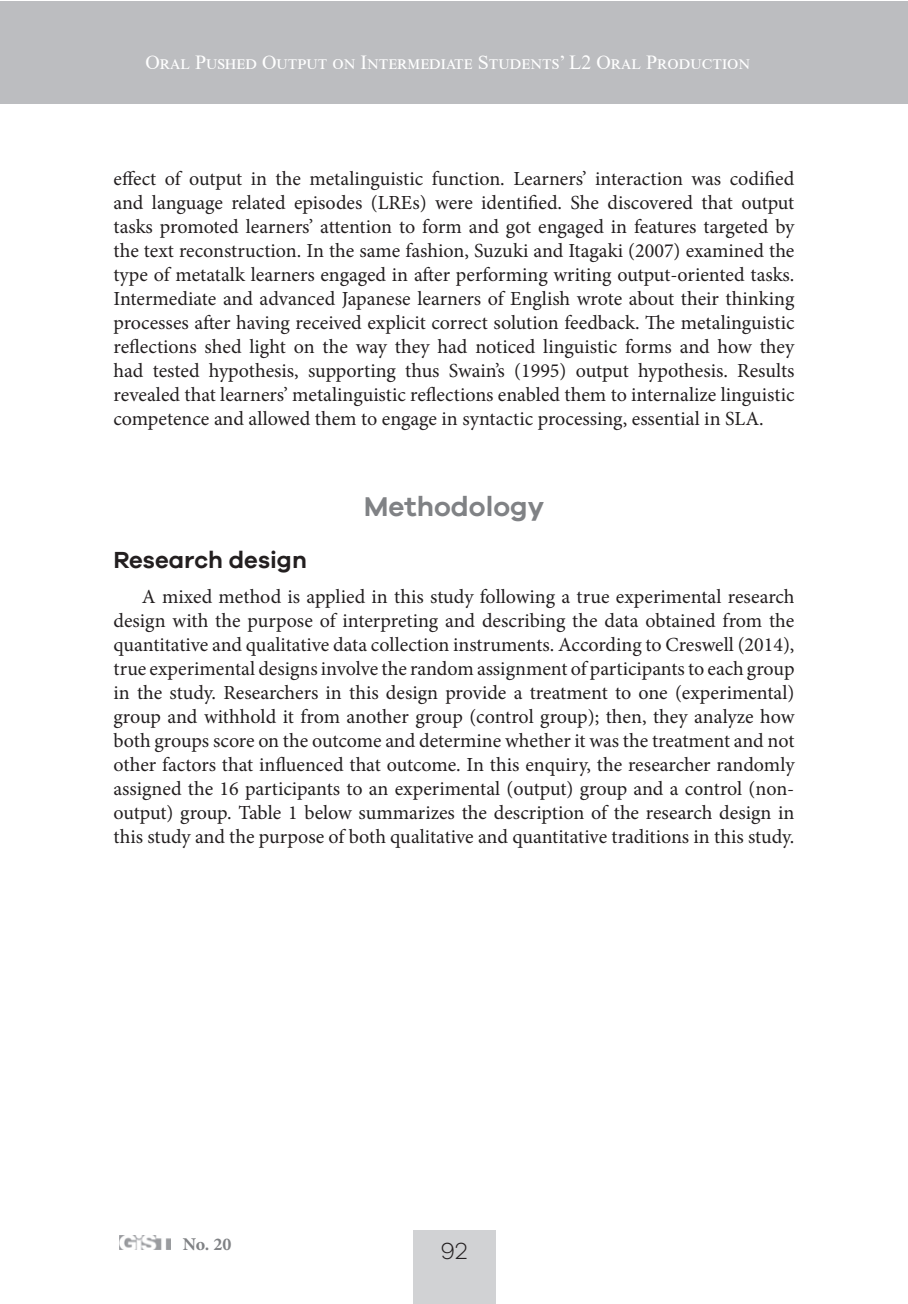
<style>
.page{position:relative;width:908px;height:1304px;background:#fff}
.page>*{position:absolute;margin:0;border:0;box-sizing:border-box;transform-origin:0 0}
.t1{font:600 28px "Galano Grotesque";color:#808285}
.t2{font:600 24px "Galano Grotesque";color:#231f20}
.t3{font:300 24px "Galano Grotesque";color:#231f20}
.t4{font:20px/24px "Minion Pro";color:#231f20;text-align:justify}
.t5{font:20px "Times New Roman";letter-spacing:.03em;color:#fff}
.t6{font:700 18px "Minion Pro";color:#808285}
</style>
<div class="page">
<div style="left:412px;top:1230px;width:83px;height:74px;background:#d1d2d4"></div>
<img style="left:120px;top:1236px;width:51px;height:13px">
<div style="left:0;top:1px;width:907px;height:102px;background:#bcbdc0"></div>
<p class="t5" style="left:145px;top:48px;width:604px">Oral Pushed Output on Intermediate Students’ L2 Oral Production</p>
<p class="t4" style="left:113px;top:166px;width:682px">effect of output in the metalinguistic function. Learners’ interaction was codified and language related episodes (LREs) were identified. She discovered that output tasks promoted learners’ attention to form and got engaged in features targeted by the text reconstruction. In the same fashion, Suzuki and Itagaki (2007) examined the type of metatalk learners engaged in after performing writing output-oriented tasks.<br>Intermediate and advanced Japanese learners of English wrote about their thinking processes after having received explicit correct solution feedback. The metalinguistic reflections shed light on the way they had noticed linguistic forms and how they had tested hypothesis, supporting thus Swain’s (1995) output hypothesis. Results revealed that learners’ metalinguistic reflections enabled them to internalize linguistic competence and allowed them to engage in syntactic processing, essential in SLA.</p>
<h1 class="t1" style="left:363px;top:490px;width:182px">Methodology</h1>
<p class="t2" style="left:113px;top:545px;width:195px">Research design</p>
<p class="t4" style="left:113px;top:585px;width:682px;text-indent:28px">A mixed method is applied in this study following a true experimental research design with the purpose of interpreting and describing the data obtained from the quantitative and qualitative data collection instruments. According to Creswell (2014), true experimental designs involve the random assignment of participants to each group in the study. Researchers in this design provide a treatment to one (experimental) group and withhold it from another group (control group); then, they analyze how both groups score on the outcome and determine whether it was the treatment and not other factors that influenced that outcome. In this enquiry, the researcher randomly assigned the 16 participants to an experimental (output) group and a control (non&shy;output) group. Table 1 below summarizes the description of the research design in this study and the purpose of both qualitative and quantitative traditions in this study.</p>
<p class="t6" style="left:183px;top:1232px;width:50px">No. 20</p>
<p class="t3" style="left:440px;top:1237px;width:28px">92</p>
</div>
